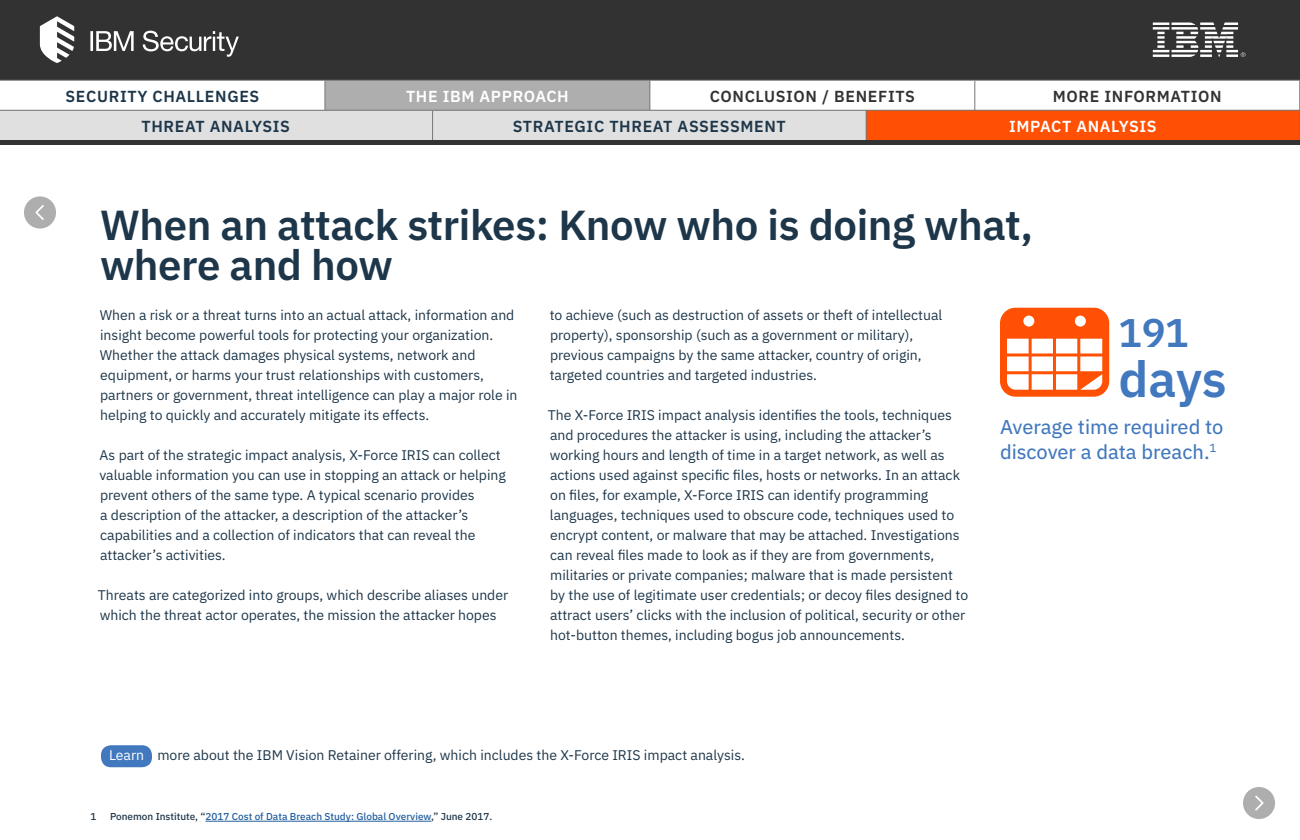
<style>
.page{position:relative;width:1300px;height:840px;background:#fff}
.page>*{position:absolute;margin:0;border:0;box-sizing:border-box;transform-origin:0 0}
.t1{font:600 50px "IBM Plex Sans";color:#4178be}
.t2{font:600 42px/40px "IBM Plex Sans";letter-spacing:-.01em;color:#1d3649}
.t3{font:600 40px "IBM Plex Sans";color:#4178be}
.t4{font:20px/25px "IBM Plex Sans Text";color:#4178be}
.t5{font:600 16px "IBM Plex Sans";letter-spacing:.04em;color:#1d3649}
.t6{font:600 16px "IBM Plex Sans";letter-spacing:.04em;color:#323232}
.t7{font:600 16px "IBM Plex Sans";letter-spacing:.04em;color:#fff}
.t8{font:14px/20px "IBM Plex Sans";color:#1d3649}
.t9{font:500 10px "IBM Plex Sans";color:#215e9e}
.t10{font:500 10px "IBM Plex Sans";color:#1d3649}
.s1{color:#fff}
.s2{color:#1d3649}
</style>
<div class="page">
<div style="left:0;top:0;width:1300px;height:80px;background:#323232"></div>
<svg style="left:40px;top:16px;width:34px;height:47px"></svg>
<svg style="left:90px;top:31px;width:44px;height:20px"></svg>
<svg style="left:143px;top:31px;width:96px;height:26px"></svg>
<svg style="left:1153px;top:23px;width:92px;height:34px"></svg>
<hr style="left:206px;top:821px;width:225px;height:1px;background:#215e9e">
<svg style="left:1000px;top:308px;width:109px;height:89px"></svg>
<div style="left:101px;top:745px;width:51px;height:22px;background:#4178be;border-radius:10px"></div>
<svg style="left:1243px;top:787px;width:32px;height:32px"></svg>
<svg style="left:24px;top:196px;width:32px;height:33px"></svg>
<hr style="left:975px;top:80px;width:1px;height:30px;background:#777677">
<hr style="left:975px;top:80px;width:325px;height:1px;background:#777677">
<hr style="left:1299px;top:80px;width:1px;height:30px;background:#777677">
<svg style="left:0;top:80px;width:975px;height:60px"></svg>
<div style="left:866px;top:110px;width:434px;height:31px;background:#ff5003"></div>
<hr style="left:433px;top:110px;width:433px;height:1px;background:#777677">
<hr style="left:866px;top:110px;width:434px;height:1px;background:#777677">
<hr style="left:432px;top:110px;width:1px;height:30px;background:#777677">
<hr style="left:866px;top:110px;width:1px;height:30px;background:#777677">
<hr style="left:1299px;top:110px;width:1px;height:30px;background:#777677">
<hr style="left:0;top:110px;width:433px;height:1px;background:#777677">
<div style="left:0;top:140px;width:1300px;height:5px;background:#323232"></div>
<p class="t5" style="left:66px;top:83px;width:195px">SECURITY CHALLENGES</p>
<p class="t7" style="left:406px;top:83px;width:164px">THE IBM APPROACH</p>
<p class="t6" style="left:710px;top:83px;width:206px">CONCLUSION / BENEFITS</p>
<p class="t6" style="left:1053px;top:83px;width:170px">MORE INFORMATION</p>
<p class="t5" style="left:142px;top:113px;width:150px">THREAT ANALYSIS</p>
<p class="t5" style="left:513px;top:113px;width:275px">STRATEGIC THREAT ASSESSMENT</p>
<p class="t7" style="left:1009px;top:113px;width:149px">IMPACT ANALYSIS</p>
<p class="t2" style="left:100px;top:202px;width:935px">When an attack strikes: Know who is doing what, where and how</p>
<p class="t8" style="left:100px;top:304px;width:419px">When a risk or a threat turns into an actual attack, information and insight become powerful tools for protecting your organization.<br>Whether the attack damages physical systems, network and equipment, or harms your trust relationships with customers, partners or government, threat intelligence can play a major role in helping to quickly and accurately mitigate its effects.</p>
<p class="t8" style="left:100px;top:444px;width:408px">As part of the strategic impact analysis, X-Force IRIS can collect valuable information you can use in stopping an attack or helping prevent others of the same type. A typical scenario provides<br>a description of the attacker, a description of the attacker’s capabilities and a collection of indicators that can reveal the attacker’s activities.</p>
<p class="t8" style="left:98px;top:584px;width:412px">Threats are categorized into groups, which describe aliases under which the threat actor operates, the mission the attacker hopes</p>
<p class="t8" style="left:550px;top:304px;width:394px">to achieve (such as destruction of assets or theft of intellectual property), sponsorship (such as a government or military), previous campaigns by the same attacker, country of origin, targeted countries and targeted industries.</p>
<p class="t8" style="left:548px;top:404px;width:422px">The X-Force IRIS impact analysis identifies the tools, techniques and procedures the attacker is using, including the attacker’s working hours and length of time in a target network, as well as actions used against specific files, hosts or networks. In an attack on files, for example, X-Force IRIS can identify programming languages, techniques used to obscure code, techniques used to encrypt content, or malware that may be attached. Investigations can reveal files made to look as if they are from governments, militaries or private companies; malware that is made persistent by the use of legitimate user credentials; or decoy files designed to attract users’ clicks with the inclusion of political, security or other hot-button themes, including bogus job announcements.</p>
<p class="t3" style="left:1119px;top:301px;width:72px">191</p>
<p class="t1" style="left:1119px;top:339px;width:110px">days</p>
<p class="t4" style="left:1000px;top:412px;width:225px">Average time required to discover a data breach.<sup>1</sup></p>
<p class="t8" style="left:109px;top:744px;width:637px"><span class="s1">Learn</span> more about the IBM Vision Retainer offering, which includes the X-Force IRIS impact analysis.</p>
<p class="t10" style="left:91px;top:809px;width:7px">1</p>
<p class="t9" style="left:110px;top:809px;width:384px"><span class="s2">Ponemon Institute, “</span>2017 Cost of Data Breach Study: Global Overview<span class="s2">,” June 2017.</span></p>
</div>
